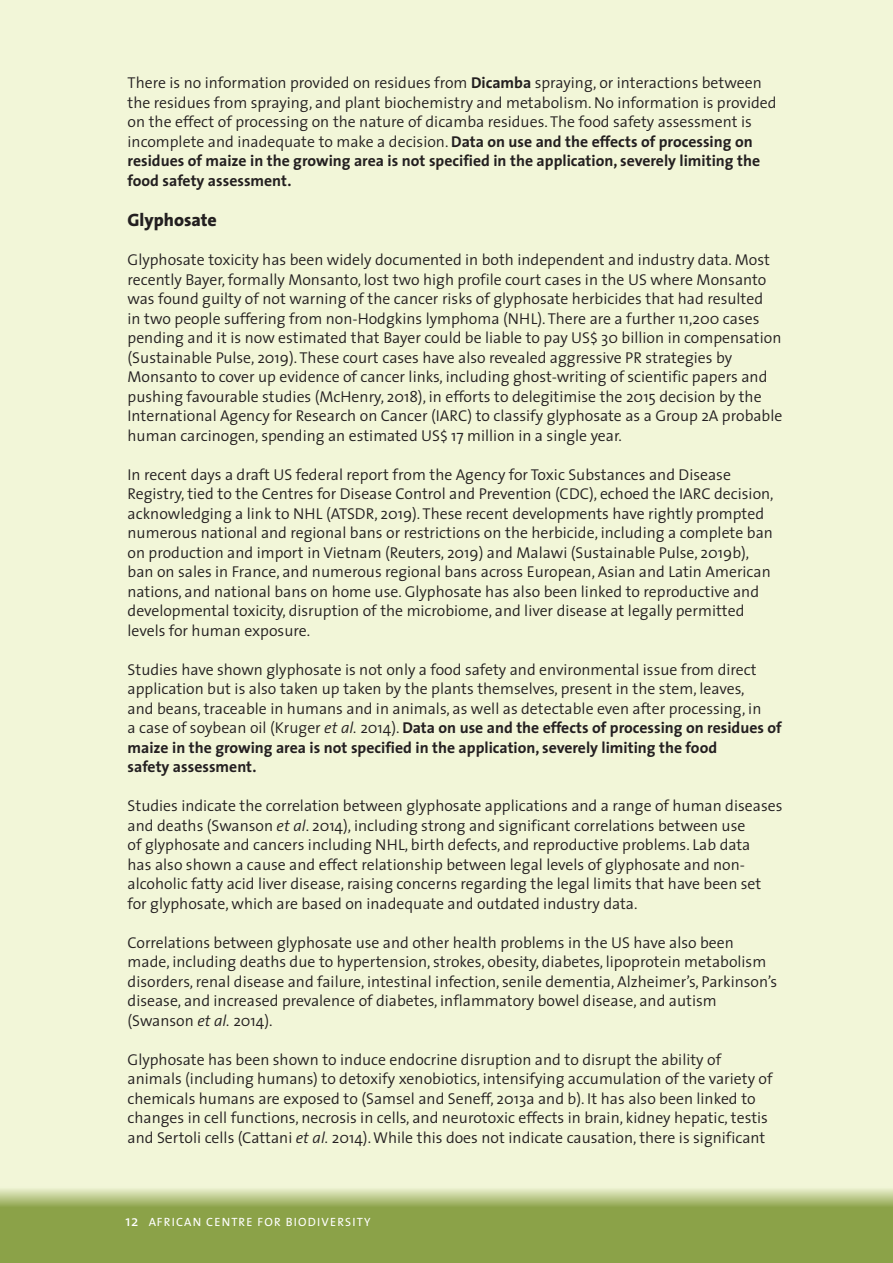
<style>
.page{position:relative;width:893px;height:1263px;background:#f2f6d8}
.page>*{position:absolute;margin:0;border:0;box-sizing:border-box;transform-origin:0 0}
.t1{font:800 18px "The Sans";color:#231f20}
.t2{font:300 15.75px/19.5px "The Sans";color:#231f20}
.t3{font:12px "The Sans";letter-spacing:.1em;color:#fff}
.s1{font-weight:700}
.s2{font-style:italic}
.s3{font-size:15px}
</style>
<div class="page">
<svg style="left:0;top:1189px;width:893px;height:74px;background:#96ab58"></svg>
<p class="t2" style="left:128px;top:72px;width:650px">There is no information provided on residues from <span class="s1">Dicamba</span> spraying, or interactions between the residues from spraying, and plant biochemistry and metabolism. No information is provided on the effect of processing on the nature of dicamba residues. The food safety assessment is incomplete and inadequate to make a decision. <span class="s1">Data on use and the effects of processing on residues of maize in the growing area is not specified in the application, severely limiting the food safety assessment.</span></p>
<p class="t1" style="left:128px;top:205px;width:91px">Glyphosate</p>
<p class="t2" style="left:128px;top:249px;width:656px">Glyphosate toxicity has been widely documented in both independent and industry data. Most recently Bayer, formally Monsanto, lost two high profile court cases in the US where Monsanto was found guilty of not warning of the cancer risks of glyphosate herbicides that had resulted<br>in two people suffering from non-Hodgkins lymphoma (NHL). There are a further 11,200 cases pending and it is now estimated that Bayer could be liable to pay US$ 30 billion in compensation (Sustainable Pulse, 2019). These court cases have also revealed aggressive PR strategies by Monsanto to cover up evidence of cancer links, including ghost-writing of scientific papers and pushing favourable studies (McHenry, 2018), in efforts to delegitimise the 2015 decision by the International Agency for Research on Cancer (IARC) to classify glyphosate as a Group 2A probable human carcinogen, spending an estimated US$ 17 million in a single year.</p>
<p class="t2" style="left:128px;top:464px;width:648px">In recent days a draft US federal report from the Agency for Toxic Substances and Disease Registry, tied to the Centres for Disease Control and Prevention (CDC), echoed the IARC decision, acknowledging a link to NHL (ATSDR, 2019). These recent developments have rightly prompted numerous national and regional bans or restrictions on the herbicide, including a complete ban on production and import in Vietnam (Reuters, 2019) and Malawi (Sustainable Pulse, 2019b), ban on sales in France, and numerous regional bans across European, Asian and Latin American nations, and national bans on home use. Glyphosate has also been linked to reproductive and developmental toxicity, disruption of the microbiome, and liver disease at legally permitted levels for human exposure.</p>
<p class="t2" style="left:128px;top:659px;width:656px">Studies have shown glyphosate is not only a food safety and environmental issue from direct application but is also taken up taken by the plants themselves, present in the stem, leaves,<br>and beans, traceable in humans and in animals, as well as detectable even after processing, in<br>a case of soybean oil (Kruger <span class="s2">et al.</span> 2014). <span class="s1">Data on use and the effects of processing on residues of maize in the growing area is not specified in the application, severely limiting the food<br>safety assessment.</span></p>
<p class="t2" style="left:128px;top:795px;width:656px">Studies indicate the correlation between glyphosate applications and a range of human diseases and deaths (Swanson <span class="s2">et al</span>. 2014), including strong and significant correlations between use<br>of glyphosate and cancers including NHL, birth defects, and reproductive problems. Lab data<br>has also shown a cause and effect relationship between legal levels of glyphosate and non&shy;alcoholic fatty acid liver disease, raising concerns regarding the legal limits that have been set for glyphosate, which are based on inadequate and outdated industry data.</p>
<p class="t2" style="left:128px;top:932px;width:651px">Correlations between glyphosate use and other health problems in the US have also been made, including deaths due to hypertension, strokes, obesity, diabetes, lipoprotein metabolism disorders, renal disease and failure, intestinal infection, senile dementia, Alzheimer’s, Parkinson’s disease, and increased prevalence of diabetes, inflammatory bowel disease, and autism (Swanson <span class="s2">et al.</span> 2014).</p>
<p class="t2" style="left:128px;top:1049px;width:646px">Glyphosate has been shown to induce endocrine disruption and to disrupt the ability of animals (including humans) to detoxify xenobiotics, intensifying accumulation of the variety of chemicals humans are exposed to (Samsel and Seneff, 2013a and b). It has also been linked to changes in cell functions, necrosis in cells, and neurotoxic effects in brain, kidney hepatic, testis and Sertoli cells (Cattani <span class="s2">et al.</span> 2014). While this does not indicate causation, there is significant</p>
<p class="t3" style="left:125px;top:1212px;width:247px"><span class="s3">12</span> AFRICAN CENTRE FOR BIODIVERSITY</p>
</div>
